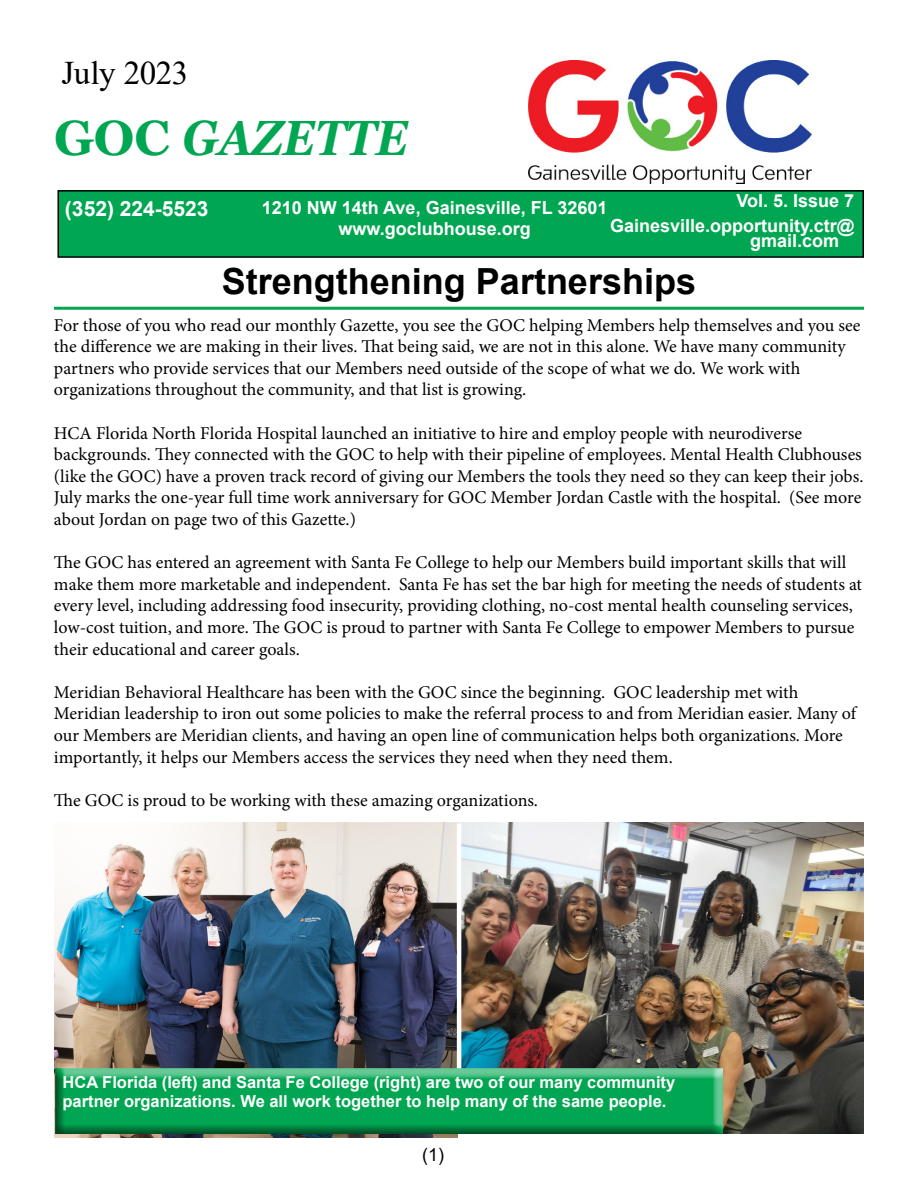
<style>
.page{position:relative;width:918px;height:1188px;background:#fff}
.page>*{position:absolute;margin:0;border:0;box-sizing:border-box;transform-origin:0 0}
.t1{font:italic 700 49.5px "Georgia";color:#00a651;scale:.9 1}
.t2{font:700 36px "Arial";color:#000}
.t3{font:33px "Times New Roman";letter-spacing:-.015em;color:#000}
.t4{font:700 21px "Arial";color:#fff}
.t5{font:18px/21.6px "Minion Pro";color:#000}
.t6{font:700 18px/21.6px "Arial";color:#fff;text-align:center}
.t7{font:18px "Arial";color:#000}
.t8{font:700 16.5px/19.8px "Arial";color:#fff}
.s1{font-style:normal}
</style>
<div class="page">
<div style="left:58px;top:191px;width:805px;height:66px;background:#00a651"></div>
<div style="left:57px;top:190px;width:807px;height:68px;border:2px solid #000"></div>
<hr style="left:54px;top:307px;width:810px;height:3px;background:#00a651">
<img style="left:528px;top:60px;width:283px;height:124px">
<img style="left:449px;top:822px;width:415px;height:312px">
<img style="left:54px;top:823px;width:404px;height:314px">
<hr style="left:457px;top:824px;width:4px;height:310px;background:#fff">
<div style="left:47px;top:1057px;width:687px;height:78px;background:#fff;opacity:.75"></div>
<div style="left:44px;top:1060px;width:683px;height:75px;background:#000;opacity:.75"></div>
<h3 class="t3" style="left:62px;top:50px;width:128px">July 2023</h3>
<h1 class="t1" style="left:54px;top:106px;width:395px"><span class="s1">GOC</span> GAZETTE</h1>
<p class="t4" style="left:65px;top:194px;width:145px">(352) 224-5523</p>
<p class="t6" style="left:737px;top:190px;width:119px">Vol. 5. Issue 7</p>
<p class="t6" style="left:262px;top:197px;width:347px">1210 NW 14th Ave, Gainesville, FL 32601 www.goclubhouse.org</p>
<p class="t6" style="left:610px;top:215px;width:246px">Gainesville.opportunity.ctr@</p>
<h2 class="t2" style="left:222px;top:256px;width:476px">Strengthening Partnerships</h2>
<p class="t6" style="left:750px;top:230px;width:91px">gmail.com</p>
<p class="t5" style="left:54px;top:314px;width:808px">For those of you who read our monthly Gazette, you see the GOC helping Members help themselves and you see the difference we are making in their lives. That being said, we are not in this alone. We have many community partners who provide services that our Members need outside of the scope of what we do. We work with organizations throughout the community, and that list is growing.</p>
<p class="t5" style="left:54px;top:422px;width:811px">HCA Florida North Florida Hospital launched an initiative to hire and employ people with neurodiverse backgrounds. They connected with the GOC to help with their pipeline of employees. Mental Health Clubhouses (like the GOC) have a proven track record of giving our Members the tools they need so they can keep their jobs.<br>July marks the one-year full time work anniversary for GOC Member Jordan Castle with the hospital. (See more about Jordan on page two of this Gazette.)</p>
<p class="t5" style="left:54px;top:552px;width:810px">The GOC has entered an agreement with Santa Fe College to help our Members build important skills that will make them more marketable and independent. Santa Fe has set the bar high for meeting the needs of students at every level, including addressing food insecurity, providing clothing, no-cost mental health counseling services, low-cost tuition, and more. The GOC is proud to partner with Santa Fe College to empower Members to pursue their educational and career goals.</p>
<p class="t5" style="left:54px;top:681px;width:804px">Meridian Behavioral Healthcare has been with the GOC since the beginning. GOC leadership met with Meridian leadership to iron out some policies to make the referral process to and from Meridian easier. Many of our Members are Meridian clients, and having an open line of communication helps both organizations. More importantly, it helps our Members access the services they need when they need them.</p>
<p class="t5" style="left:54px;top:789px;width:486px">The GOC is proud to be working with these amazing organizations.</p>
<p class="t8" style="left:63px;top:1072px;width:614px">HCA Florida (left) and Santa Fe College (right) are two of our many community partner organizations. We all work together to help many of the same people.</p>
<p class="t7" style="left:422px;top:1142px;width:23px">(1)</p>
</div>
